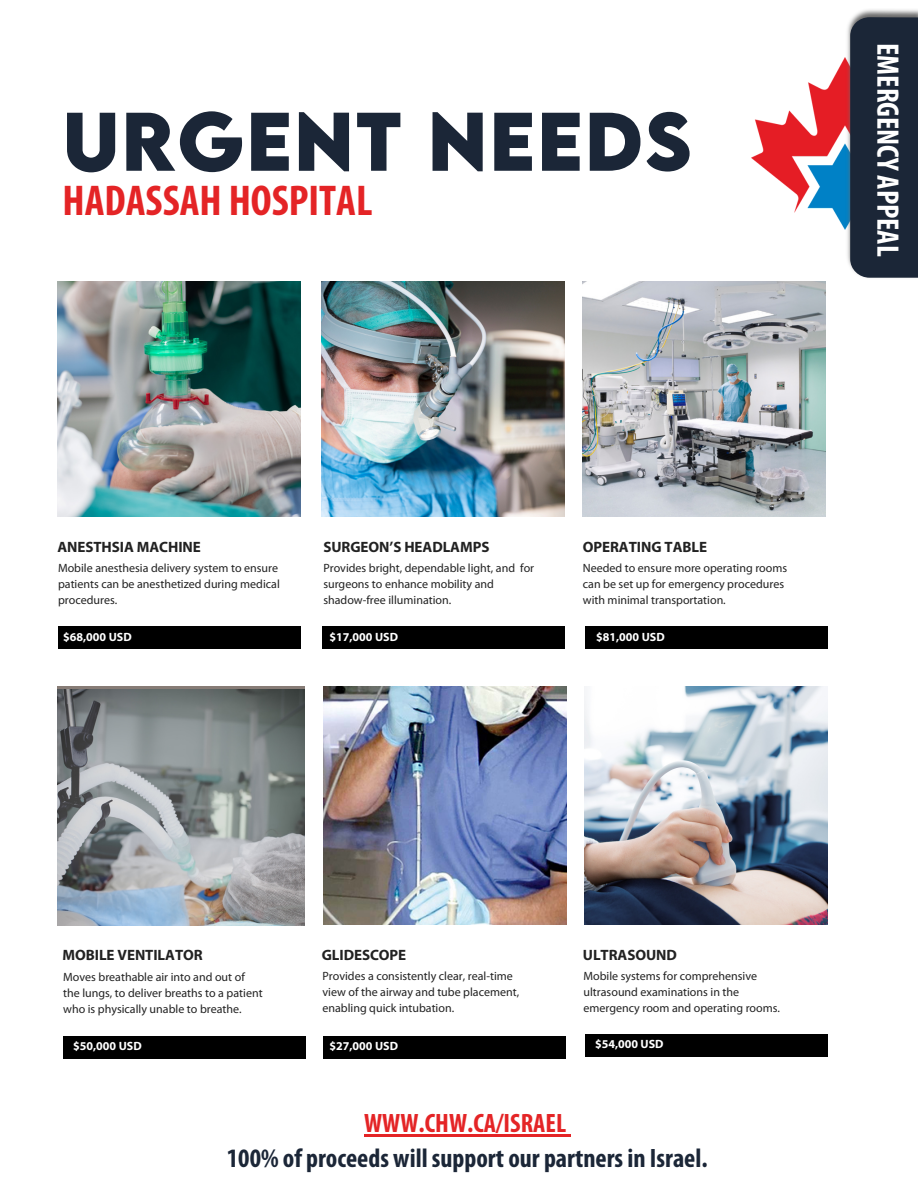
<style>
.page{position:relative;width:918px;height:1188px;background:#fff}
.page>*{position:absolute;margin:0;border:0;box-sizing:border-box;transform-origin:0 0}
.t1{font:700 73.65px "LEMONMILK";letter-spacing:.02em;color:#1b2637}
.t2{font:700 condensed 43.2px "Myriad Pro";color:#e42426}
.t3{font:700 condensed 31.2px "Myriad Pro";color:#fff}
.t4{font:700 condensed 26.7px "Myriad Pro";color:#1b2637}
.t5{font:700 condensed 26.7px "Myriad Pro";color:#e42426}
.t6{font:700 15px "Myriad Pro";letter-spacing:-.005em;color:#222}
.t7{font:12px/16px "Myriad Pro";color:#222}
.t8{font:700 12px "Myriad Pro";color:#fff}
</style>
<div class="page">
<img style="left:57px;top:281px;width:243px;height:235px">
<img style="left:322px;top:281px;width:243px;height:235px">
<img style="left:583px;top:281px;width:243px;height:235px">
<img style="left:57px;top:690px;width:248px;height:235px">
<img style="left:323px;top:686px;width:243px;height:239px">
<img style="left:584px;top:686px;width:243px;height:239px">
<img style="left:752px;top:57px;width:93px;height:172px">
<img style="left:845px;top:9px;width:73px;height:256px">
<svg style="left:850px;top:17px;width:68px;height:261px;background:#1e293a"></svg>
<div style="left:58px;top:626px;width:243px;height:23px;background:#000"></div>
<div style="left:63px;top:1036px;width:243px;height:23px;background:#000"></div>
<hr style="left:364px;top:1135px;width:202px;height:2px;background:#e42426">
<div style="left:322px;top:626px;width:242px;height:23px;background:#000"></div>
<div style="left:585px;top:626px;width:243px;height:23px;background:#000"></div>
<div style="left:323px;top:1036px;width:243px;height:23px;background:#000"></div>
<div style="left:585px;top:1034px;width:243px;height:23px;background:#000"></div>
<p class="t1" style="left:63px;top:91px;width:631px">URGENT NEEDS</p>
<p class="t2" style="left:63px;top:182px;width:311px">HADASSAH HOSPITAL</p>
<p class="t3" style="left:901px;top:43px;width:215px;rotate:90deg">EMERGENCYAPPEAL</p>
<p class="t6" style="left:57px;top:541px;width:145px">ANESTHSIA MACHINE</p>
<p class="t7" style="left:58px;top:561px;width:223px">Mobile anesthesia delivery system to ensure patients can be anesthetized during medical procedures.</p>
<p class="t6" style="left:323px;top:541px;width:168px">SURGEON’S HEADLAMPS</p>
<p class="t7" style="left:323px;top:561px;width:212px">Provides bright, dependable light, and for surgeons to enhance mobility and shadow-free illumination.</p>
<p class="t6" style="left:583px;top:541px;width:126px">OPERATING TABLE</p>
<p class="t7" style="left:583px;top:561px;width:206px">Needed to ensure more operating rooms can be set up for emergency procedures with minimal transportation.</p>
<p class="t8" style="left:63px;top:632px;width:70px">$68,000 USD</p>
<p class="t8" style="left:330px;top:632px;width:70px">$17,000 USD</p>
<p class="t8" style="left:596px;top:632px;width:70px">$81,000 USD</p>
<p class="t6" style="left:63px;top:949px;width:142px">MOBILE VENTILATOR</p>
<p class="t7" style="left:63px;top:970px;width:201px">Moves breathable air into and out of the lungs, to deliver breaths to a patient who is physically unable to breathe.</p>
<p class="t6" style="left:322px;top:949px;width:86px">GLIDESCOPE</p>
<p class="t7" style="left:322px;top:969px;width:198px">Provides a consistently clear, real-time view of the airway and tube placement, enabling quick intubation.</p>
<p class="t6" style="left:583px;top:949px;width:96px">ULTRASOUND</p>
<p class="t7" style="left:584px;top:969px;width:198px">Mobile systems for comprehensive ultrasound examinations in the emergency room and operating rooms.</p>
<p class="t8" style="left:73px;top:1041px;width:70px">$50,000 USD</p>
<p class="t8" style="left:330px;top:1041px;width:70px">$27,000 USD</p>
<p class="t8" style="left:595px;top:1039px;width:70px">$54,000 USD</p>
<p class="t5" style="left:364px;top:1112px;width:203px">WWW.CHW.CA/ISRAEL</p>
<p class="t4" style="left:227px;top:1147px;width:482px">100% of proceeds will support our partners in Israel.</p>
</div>
